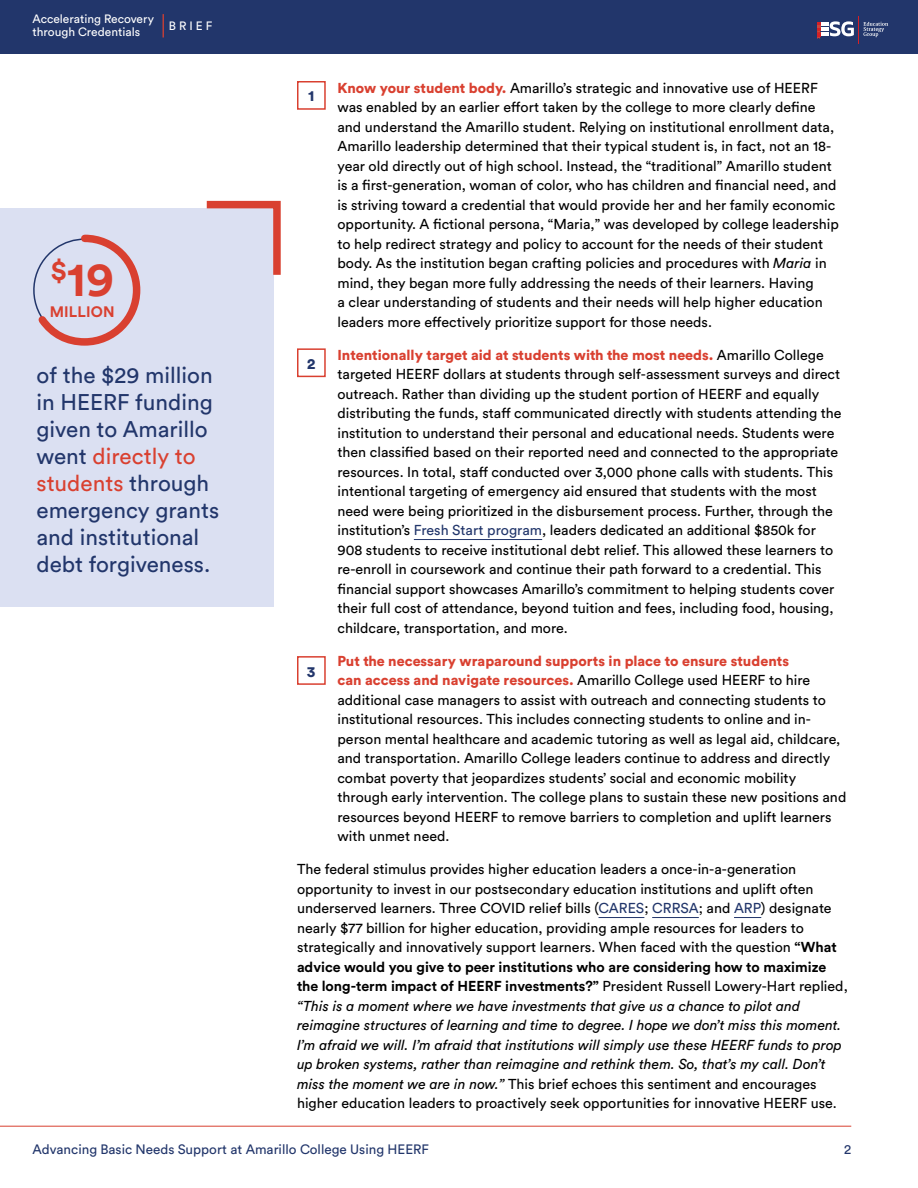
<style>
.page{position:relative;width:918px;height:1188px;background:#fff}
.page>*{position:absolute;margin:0;border:0;box-sizing:border-box;transform-origin:0 0}
.Body{font:700 48px "Circular Std";color:#d94030}
.Body-2{font:22.5px/27px "Circular Std";color:#22366b}
.Body-3{font:700 15px "Circular Std";letter-spacing:.01em;color:#d94030}
.t1{font:900 15px "Circular Std";color:#22366b}
.Body-4{font:14.25px/19.5px "Circular Std";color:#000}
.t2{font:13.5px "Circular Std";color:#22366b}
.t3{font:12px/13.8px "Circular Std";color:#fff}
.s1{color:#d94030}
.s2{font-weight:900;color:#d94030}
.s3{font-style:italic}
.s4{color:#22366b}
.s5{font-weight:700}
</style>
<div class="page">
<hr style="left:0;top:1126px;width:851px;height:1px;background:#d94030">
<div style="left:0;top:0;width:918px;height:54px;background:#22366b"></div>
<svg style="left:817px;top:16px;width:71px;height:27px"></svg>
<svg style="left:163px;top:14px;width:1px;height:24px"></svg>
<hr style="left:414px;top:539px;width:128px;height:1px;background:#22366b">
<hr style="left:599px;top:917px;width:45px;height:1px;background:#22366b">
<hr style="left:652px;top:917px;width:47px;height:1px;background:#22366b">
<svg style="left:734px;top:917px;width:27px;height:1px"></svg>
<div style="left:0;top:208px;width:273px;height:399px;background:#dbe0f2"></div>
<svg style="left:206px;top:200px;width:75px;height:82px"></svg>
<div style="left:297px;top:348px;width:29px;height:29px;border:2px solid #d94030"></div>
<div style="left:297px;top:656px;width:29px;height:29px;border:2px solid #d94030"></div>
<svg style="left:33px;top:234px;width:108px;height:112px"></svg>
<div style="left:297px;top:81px;width:29px;height:29px;border:2px solid #d94030"></div>
<p class="t3" style="left:33px;top:11px;width:123px">Accelerating Recovery through Credentials</p>
<p class="t3" style="left:169px;top:18px;width:45px">BRIEF</p>
<p class="Body" style="left:50px;top:248px;width:65px"><sup>$</sup>19</p>
<p class="Body-3" style="left:50px;top:302px;width:66px">MILLION</p>
<p class="Body-2" style="left:37px;top:361px;width:184px">of the $29 million in HEERF funding given to Amarillo went <span class="s1">directly to students</span> through emergency grants and institutional debt forgiveness.</p>
<p class="Body-4" style="left:338px;top:78px;width:503px"><span class="s2">Know your student body.</span> Amarillo’s strategic and innovative use of HEERF was enabled by an earlier effort taken by the college to more clearly define and understand the Amarillo student. Relying on institutional enrollment data, Amarillo leadership determined that their typical student is, in fact, not an 18- year old directly out of high school. Instead, the “traditional” Amarillo student is a first-generation, woman of color, who has children and financial need, and is striving toward a credential that would provide her and her family economic opportunity. A fictional persona, “Maria,” was developed by college leadership to help redirect strategy and policy to account for the needs of their student body. As the institution began crafting policies and procedures with <span class="s3">Maria</span> in mind, they began more fully addressing the needs of their learners. Having<br>a clear understanding of students and their needs will help higher education leaders more effectively prioritize support for those needs.</p>
<p class="Body-4" style="left:338px;top:345px;width:506px"><span class="s2">Intentionally target aid at students with the most needs.</span> Amarillo College targeted HEERF dollars at students through self-assessment surveys and direct outreach. Rather than dividing up the student portion of HEERF and equally distributing the funds, staff communicated directly with students attending the institution to understand their personal and educational needs. Students were then classified based on their reported need and connected to the appropriate resources. In total, staff conducted over 3,000 phone calls with students. This intentional targeting of emergency aid ensured that students with the most need were being prioritized in the disbursement process. Further, through the institution’s <span class="s4">Fresh Start program</span>, leaders dedicated an additional $850k for 908 students to receive institutional debt relief. This allowed these learners to re-enroll in coursework and continue their path forward to a credential. This financial support showcases Amarillo’s commitment to helping students cover their full cost of attendance, beyond tuition and fees, including food, housing, childcare, transportation, and more.</p>
<p class="Body-4" style="left:338px;top:651px;width:510px"><span class="s2">Put the necessary wraparound supports in place to ensure students<br>can access and navigate resources.</span> Amarillo College used HEERF to hire additional case managers to assist with outreach and connecting students to institutional resources. This includes connecting students to online and in&shy;person mental healthcare and academic tutoring as well as legal aid, childcare, and transportation. Amarillo College leaders continue to address and directly combat poverty that jeopardizes students’ social and economic mobility through early intervention. The college plans to sustain these new positions and resources beyond HEERF to remove barriers to completion and uplift learners with unmet need.</p>
<p class="Body-4" style="left:297px;top:859px;width:552px">The federal stimulus provides higher education leaders a once-in-a-generation opportunity to invest in our postsecondary education institutions and uplift often underserved learners. Three COVID relief bills (<span class="s4">CARES</span>; <span class="s4">CRRSA</span>; and <span class="s4">ARP</span>) designate nearly $77 billion for higher education, providing ample resources for leaders to strategically and innovatively support learners. When faced with the question <span class="s5">“What advice would you give to peer institutions who are considering how to maximize the long-term impact of HEERF investments?”</span> President Russell Lowery-Hart replied, <span class="s3">“This is a moment where we have investments that give us a chance to pilot and reimagine structures of learning and time to degree. I hope we don’t miss this moment.<br>I’m afraid we will. I’m afraid that institutions will simply use these HEERF funds to prop up broken systems, rather than reimagine and rethink them. So, that’s my call. Don’t miss the moment we are in now.”</span> This brief echoes this sentiment and encourages higher education leaders to proactively seek opportunities for innovative HEERF use.</p>
<p class="t1" style="left:308px;top:86px;width:8px">1</p>
<p class="t1" style="left:307px;top:354px;width:10px">2</p>
<p class="t1" style="left:307px;top:661px;width:10px">3</p>
<p class="t2" style="left:33px;top:1141px;width:398px">Advancing Basic Needs Support at Amarillo College Using HEERF</p>
<p class="t2" style="left:844px;top:1141px;width:9px">2</p>
</div>
